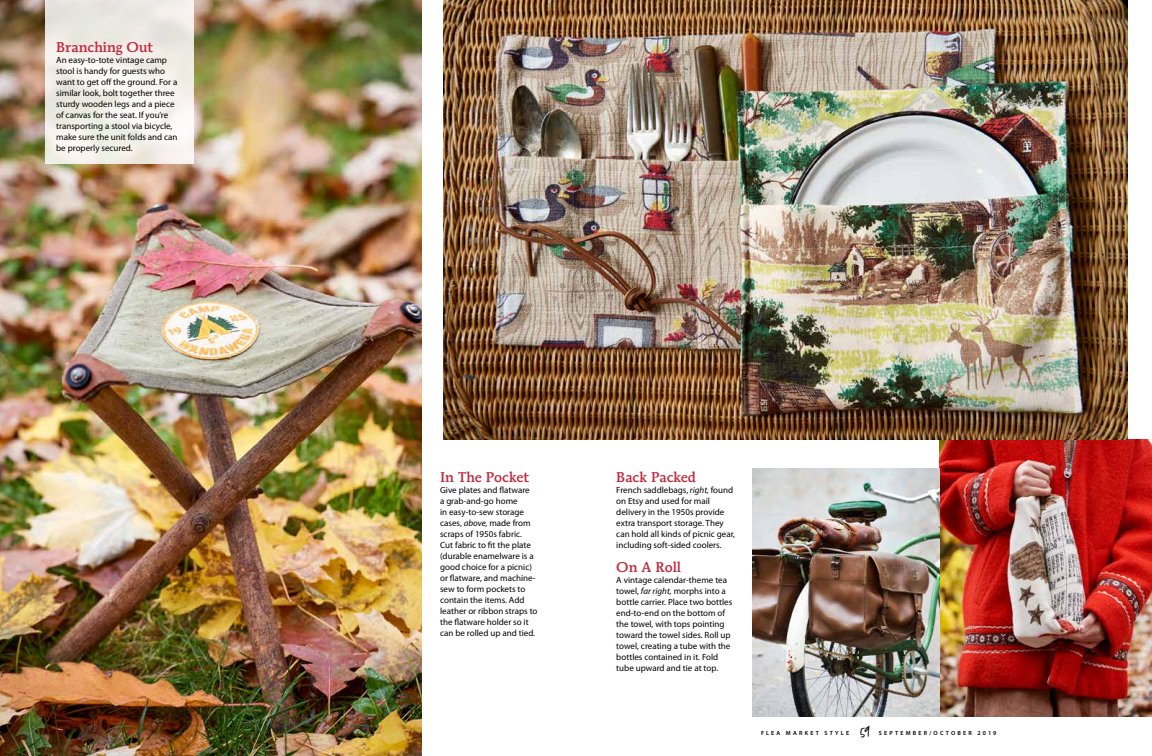
<style>
.page{position:relative;width:1152px;height:756px;background:#fff}
.page>*{position:absolute;margin:0;border:0;box-sizing:border-box;transform-origin:0 0}
.t1{font:500 14px "Mendoza Roman Std";color:#c12a3d}
.t2{font:9px/11px "Myriad Pro";color:#000}
.t3{font:600 6px "Myriad Pro";letter-spacing:.37em;color:#000}
.s1{font-style:italic}
</style>
<div class="page">
<img style="left:940px;top:440px;width:212px;height:276px">
<img style="left:0;top:0;width:422px;height:756px">
<img style="left:752px;top:468px;width:188px;height:248px">
<img style="left:444px;top:0;width:684px;height:440px">
<svg style="left:45px;top:0;width:148px;height:163px;fill:#f1eee6"></svg>
<h1 class="t1" style="left:56px;top:39px;width:98px">Branching Out</h1>
<p class="t2" style="left:56px;top:55px;width:123px">An easy-to-tote vintage camp stool is handy for guests who want to get off the ground. For a similar look, bolt together three sturdy wooden legs and a piece of canvas for the seat. If you’re transporting a stool via bicycle, make sure the unit folds and can be properly secured.</p>
<h1 class="t1" style="left:440px;top:469px;width:90px">In The Pocket</h1>
<p class="t2" style="left:440px;top:485px;width:99px">Give plates and flatware<br>a grab-and-go home<br>in easy-to-sew storage cases, <span class="s1">above,</span> made from scraps of 1950s fabric.<br>Cut fabric to fit the plate (durable enamelware is a good choice for a picnic) or flatware, and machine&shy;sew to form pockets to contain the items. Add leather or ribbon straps to the flatware holder so it can be rolled up and tied.</p>
<h1 class="t1" style="left:616px;top:469px;width:81px">Back Packed</h1>
<p class="t2" style="left:616px;top:485px;width:120px">French saddlebags, <span class="s1">right,</span> found on Etsy and used for mail delivery in the 1950s provide extra transport storage. They can hold all kinds of picnic gear, including soft-sided coolers.</p>
<h1 class="t1" style="left:616px;top:559px;width:66px">On A Roll</h1>
<p class="t2" style="left:616px;top:575px;width:117px">A vintage calendar-theme tea towel, <span class="s1">far right,</span> morphs into a bottle carrier. Place two bottles end-to-end on the bottom of the towel, with tops pointing toward the towel sides. Roll up towel, creating a tube with the bottles contained in it. Fold tube upward and tie at top.</p>
<p class="t3" style="left:761px;top:730px;width:90px">FLEA MARKET STYLE</p>
<p class="t3" style="left:879px;top:730px;width:119px">SEPTEMBER/OCTOBER 2019</p>
</div>
